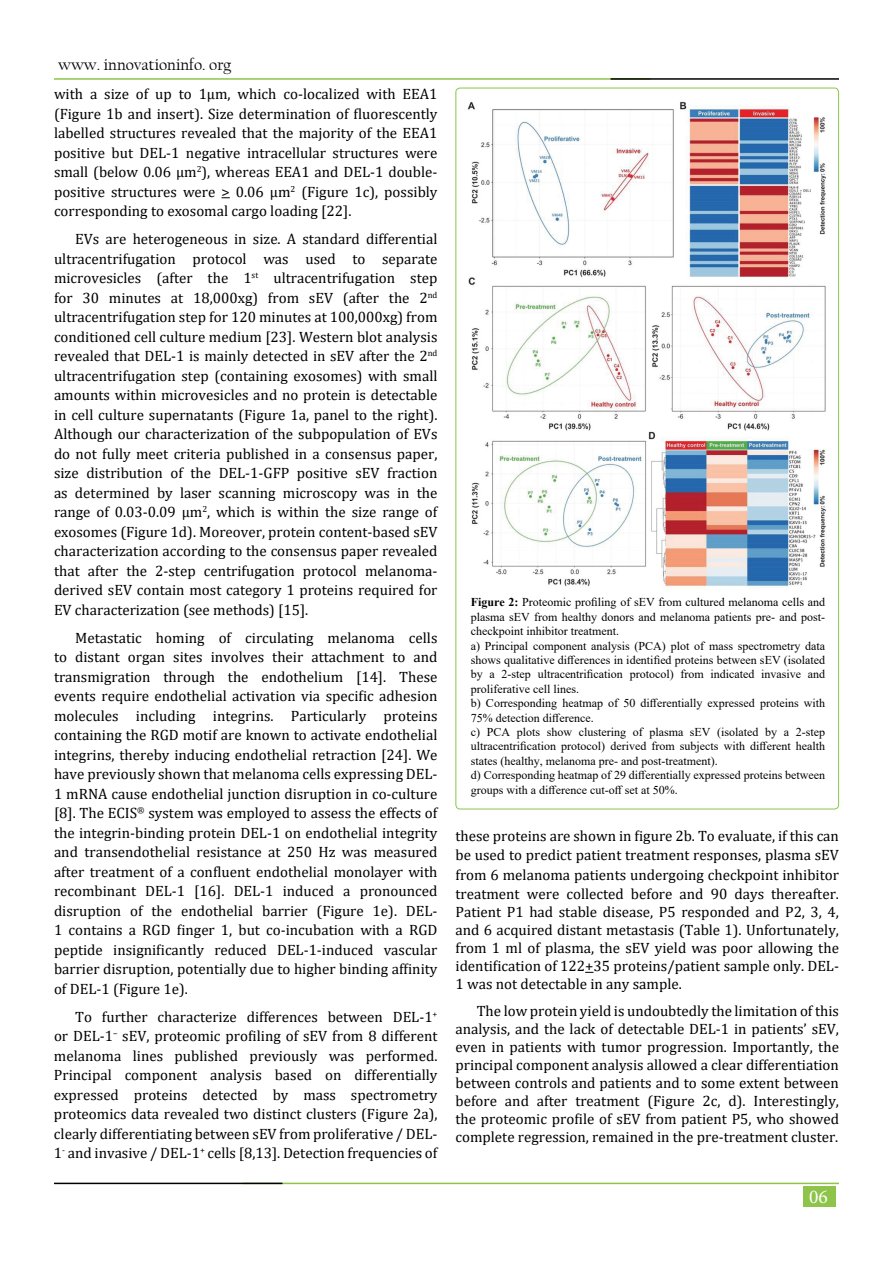
<style>
.page{position:relative;width:893px;height:1263px;background:#fff}
.page>*{position:absolute;margin:0;border:0;box-sizing:border-box;transform-origin:0 0}
.t1{font:19.5px "Minion Pro";color:#fff}
.t2{font:16.5px "Californian FB";color:#000}
.t3{font:15px/19.5px "Cambria";color:#000;text-align:justify}
.t4{font:12px/14.4px "Times New Roman";color:#000}
.s1{font-weight:700}
</style>
<div class="page">
<div style="left:803px;top:1186px;width:33px;height:20px;background:#8dc449"></div>
<hr style="left:54px;top:78px;width:597px;height:2px;background:#8dc449">
<hr style="left:610px;top:78px;width:229px;height:2px;background:#000101">
<hr style="left:242px;top:1183px;width:597px;height:1px;background:#8dc449">
<hr style="left:54px;top:1183px;width:228px;height:1px;background:#000101">
<img style="left:467px;top:101px;width:359px;height:489px">
<p class="t2" style="left:58px;top:55px;width:174px">www. innovationinfo. org</p>
<p class="t3" style="left:54px;top:84px;width:385px">with a size of up to 1µm, which co-localized with EEA1 (Figure 1b and insert). Size determination of fluorescently labelled structures revealed that the majority of the EEA1 positive but DEL-1 negative intracellular structures were small (below 0.06 µm<sup>2</sup>), whereas EEA1 and DEL-1 double&shy;positive structures were &gt; 0.06 µm<sup>2</sup> (Figure 1c), possibly corresponding to exosomal cargo loading [22].</p>
<p class="t3" style="left:54px;top:229px;width:385px;text-indent:21px">EVs are heterogeneous in size. A standard differential ultracentrifugation protocol was used to separate microvesicles (after the 1<sup>st</sup> ultracentrifugation step for 30 minutes at 18,000xg) from sEV (after the 2<sup>nd </sup>ultracentrifugation step for 120 minutes at 100,000xg) from conditioned cell culture medium [23]. Western blot analysis revealed that DEL-1 is mainly detected in sEV after the 2<sup>nd </sup>ultracentrifugation step (containing exosomes) with small amounts within microvesicles and no protein is detectable in cell culture supernatants (Figure 1a, panel to the right).<br>Although our characterization of the subpopulation of EVs do not fully meet criteria published in a consensus paper, size distribution of the DEL-1-GFP positive sEV fraction as determined by laser scanning microscopy was in the range of 0.03-0.09 µm<sup>2</sup>, which is within the size range of exosomes (Figure 1d). Moreover, protein content-based sEV characterization according to the consensus paper revealed that after the 2-step centrifugation protocol melanoma&shy;derived sEV contain most category 1 proteins required for EV characterization (see methods) [15].</p>
<p class="t3" style="left:54px;top:628px;width:385px;text-indent:21px">Metastatic homing of circulating melanoma cells to distant organ sites involves their attachment to and transmigration through the endothelium [14]. These events require endothelial activation via specific adhesion molecules including integrins. Particularly proteins containing the RGD motif are known to activate endothelial integrins, thereby inducing endothelial retraction [24]. We have previously shown that melanoma cells expressing DEL-1 mRNA cause endothelial junction disruption in co-culture [8]. The ECIS<sup>®</sup> system was employed to assess the effects of the integrin-binding protein DEL-1 on endothelial integrity and transendothelial resistance at 250 Hz was measured after treatment of a confluent endothelial monolayer with recombinant DEL-1 [16]. DEL-1 induced a pronounced disruption of the endothelial barrier (Figure 1e). DEL-1 contains a RGD finger 1, but co-incubation with a RGD peptide insignificantly reduced DEL-1-induced vascular barrier disruption, potentially due to higher binding affinity of DEL-1 (Figure 1e).</p>
<p class="t3" style="left:54px;top:1007px;width:385px;text-indent:21px">To further characterize differences between DEL-1<sup>+ </sup>or DEL-1<sup>–</sup> sEV, proteomic profiling of sEV from 8 different melanoma lines published previously was performed.<br>Principal component analysis based on differentially expressed proteins detected by mass spectrometry proteomics data revealed two distinct clusters (Figure 2a), clearly differentiating between sEV from proliferative / DEL-1<sup>-</sup> and invasive / DEL-1<sup>+</sup> cells [8,13]. Detection frequencies of</p>
<p class="t4" style="left:471px;top:595px;width:356px"><span class="s1">Figure 2:</span> Proteomic profiling of sEV from cultured melanoma cells and plasma sEV from healthy donors and melanoma patients pre- and post&shy;checkpoint inhibitor treatment.<br>a) Principal component analysis (PCA) plot of mass spectrometry data shows qualitative differences in identified proteins between sEV (isolated by a 2-step ultracentrification protocol) from indicated invasive and proliferative cell lines.<br>b) Corresponding heatmap of 50 differentially expressed proteins with 75% detection difference.<br>c) PCA plots show clustering of plasma sEV (isolated by a 2-step ultracentrification protocol) derived from subjects with different health states (healthy, melanoma pre- and post-treatment).<br>d) Corresponding heatmap of 29 differentially expressed proteins between groups with a difference cut-off set at 50%.</p>
<p class="t3" style="left:455px;top:826px;width:385px">these proteins are shown in figure 2b. To evaluate, if this can be used to predict patient treatment responses, plasma sEV from 6 melanoma patients undergoing checkpoint inhibitor treatment were collected before and 90 days thereafter.</p>
<p class="t3" style="left:455px;top:903px;width:385px;line-height:18px">Patient P1 had stable disease, P5 responded and P2, 3, 4, and 6 acquired distant metastasis (Table 1). Unfortunately, from 1 ml of plasma, the sEV yield was poor allowing the identification of 122+35 proteins/patient sample only. DEL-1 was not detectable in any sample.</p>
<p class="t3" style="left:455px;top:1002px;width:385px;line-height:18px;text-indent:21px">The low protein yield is undoubtedly the limitation of this analysis, and the lack of detectable DEL-1 in patients’ sEV, even in patients with tumor progression. Importantly, the principal component analysis allowed a clear differentiation between controls and patients and to some extent between before and after treatment (Figure 2c, d). Interestingly, the proteomic profile of sEV from patient P5, who showed complete regression, remained in the pre-treatment cluster.</p>
<h1 class="t1" style="left:809px;top:1183px;width:20px">06</h1>
</div>
